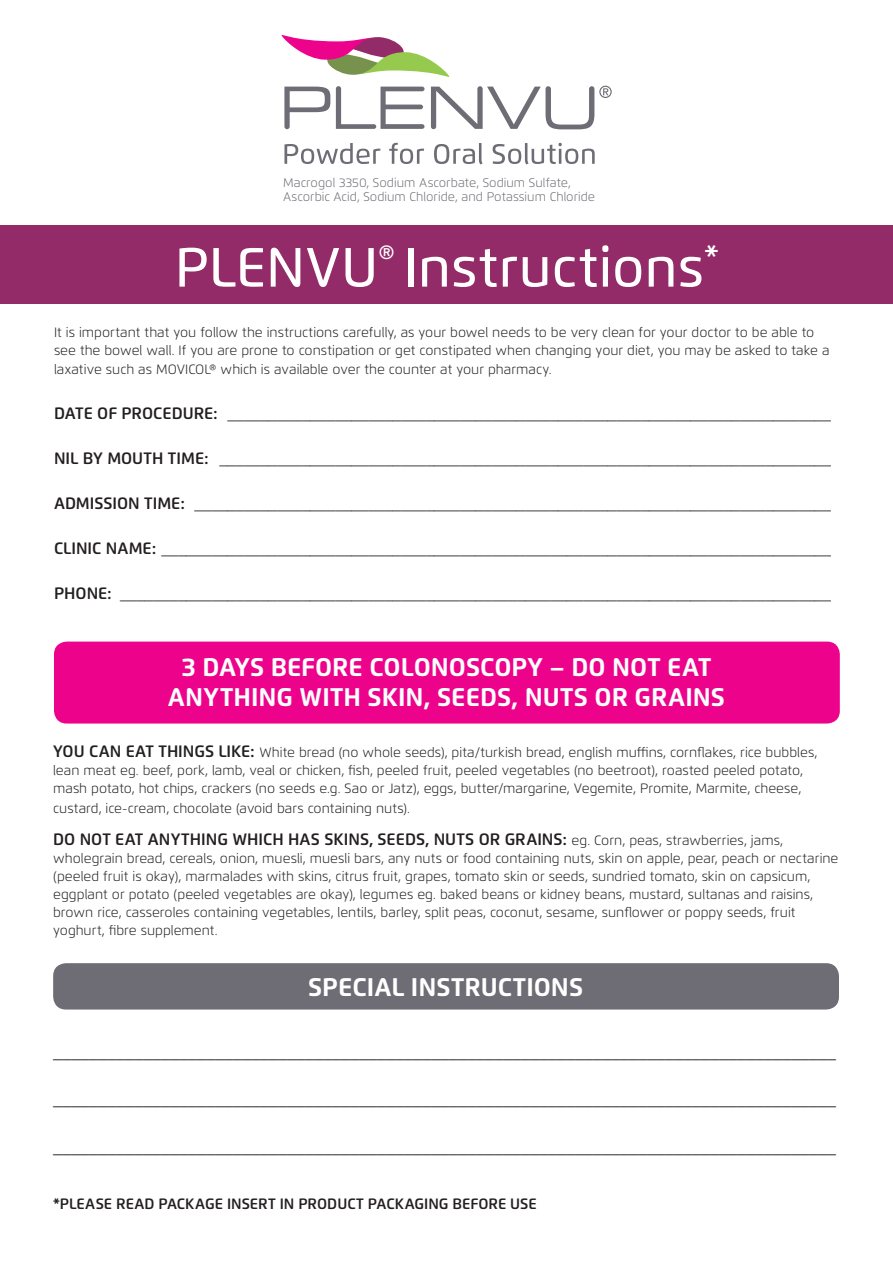
<style>
.page{position:relative;width:893px;height:1263px;background:#fff}
.page>*{position:absolute;margin:0;border:0;box-sizing:border-box;transform-origin:0 0}
.t1{font:500 55.2px "Flexo";letter-spacing:.005em;color:#fff}
.t2{font:700 25.5px/30.6px "Flexo";color:#fff;text-align:center}
.t3{font:18px "Minion Pro";color:#231f20}
.t4{font:300 16.5px "Flexo";color:#231f20}
.t5{font:600 16.5px "Flexo";color:#231f20}
.t6{font:600 15px "Flexo";color:#231f20}
.t7{font:300 13.5px/18px "Flexo";color:#231f20}
.t8{font:300 12.45px/14.9px "Flexo";color:#6e6c74}
.s1{font-weight:600}
.s2{font-weight:600;font-size:16.5px}
.s3{font-weight:300;font-size:13.5px}
</style>
<div class="page">
<div style="left:54px;top:642px;width:786px;height:81px;background:#ed028c;border-radius:13px"></div>
<div style="left:0;top:225px;width:893px;height:79px;background:#932b69"></div>
<div style="left:53px;top:963px;width:786px;height:46px;background:#6e6c74;border-radius:13px"></div>
<svg style="left:284px;top:143px;width:311px;height:21px"></svg>
<svg style="left:281px;top:35px;width:331px;height:94px"></svg>
<p class="t8" style="left:283px;top:175px;width:314px">Macrogol 3350, Sodium Ascorbate, Sodium Sulfate,<br>Ascorbic Acid, Sodium Chloride, and Potassium Chloride</p>
<p class="t1" style="left:175px;top:234px;width:545px">PLENVU<sup>®</sup> Instructions<sup>*</sup></p>
<p class="t7" style="left:54px;top:323px;width:777px">It is important that you follow the instructions carefully, as your bowel needs to be very clean for your doctor to be able to see the bowel wall. If you are prone to constipation or get constipated when changing your diet, you may be asked to take a</p>
<p class="t7" style="left:54px;top:360px;width:499px">laxative such as MOVICOL® which is available over the counter at your pharmacy.</p>
<p class="t4" style="left:54px;top:403px;width:779px"><span class="s1">DATE OF PROCEDURE:</span> _________________________________________________________________________</p>
<p class="t4" style="left:54px;top:448px;width:779px"><span class="s1">NIL BY MOUTH TIME:</span> __________________________________________________________________________</p>
<p class="t4" style="left:54px;top:493px;width:779px"><span class="s1">ADMISSION TIME:</span> _____________________________________________________________________________</p>
<p class="t4" style="left:54px;top:538px;width:779px"><span class="s1">CLINIC NAME:</span> _________________________________________________________________________________</p>
<p class="t4" style="left:54px;top:583px;width:779px"><span class="s1">PHONE:</span> ______________________________________________________________________________________</p>
<p class="t2" style="left:168px;top:651px;width:559px">3 DAYS BEFORE COLONOSCOPY – DO NOT EAT<br>ANYTHING WITH SKIN, SEEDS, NUTS OR GRAINS</p>
<p class="t7" style="left:53px;top:743px;width:766px"><span class="s2">YOU CAN EAT THINGS LIKE:</span> White bread (no whole seeds), pita/turkish bread, english muffins, cornflakes, rice bubbles, lean meat eg. beef, pork, lamb, veal or chicken, fish, peeled fruit, peeled vegetables (no beetroot), roasted peeled potato, mash potato, hot chips, crackers (no seeds e.g. Sao or Jatz), eggs, butter/margarine, Vegemite, Promite, Marmite, cheese,</p>
<p class="t7" style="left:53px;top:799px;width:358px">custard, ice-cream, chocolate (avoid bars containing nuts).</p>
<p class="t5" style="left:53px;top:829px;width:731px">DO NOT EAT ANYTHING WHICH HAS SKINS, SEEDS, NUTS OR GRAINS: <span class="s3">eg. Corn, peas, strawberries, jams,</span></p>
<p class="t7" style="left:53px;top:849px;width:787px">wholegrain bread, cereals, onion, muesli, muesli bars, any nuts or food containing nuts, skin on apple, pear, peach or nectarine (peeled fruit is okay), marmalades with skins, citrus fruit, grapes, tomato skin or seeds, sundried tomato, skin on capsicum, eggplant or potato (peeled vegetables are okay), legumes eg. baked beans or kidney beans, mustard, sultanas and raisins, brown rice, casseroles containing vegetables, lentils, barley, split peas, coconut, sesame, sunflower or poppy seeds, fruit yoghurt, fibre supplement.</p>
<p class="t2" style="left:308px;top:972px;width:276px">SPECIAL INSTRUCTIONS</p>
<p class="t3" style="left:53px;top:1040px;width:784px">_______________________________________________________________________________________</p>
<p class="t3" style="left:53px;top:1088px;width:784px">_______________________________________________________________________________________</p>
<p class="t3" style="left:53px;top:1135px;width:784px">_______________________________________________________________________________________</p>
<p class="t6" style="left:53px;top:1194px;width:485px">*PLEASE READ PACKAGE INSERT IN PRODUCT PACKAGING BEFORE USE</p>
</div>
